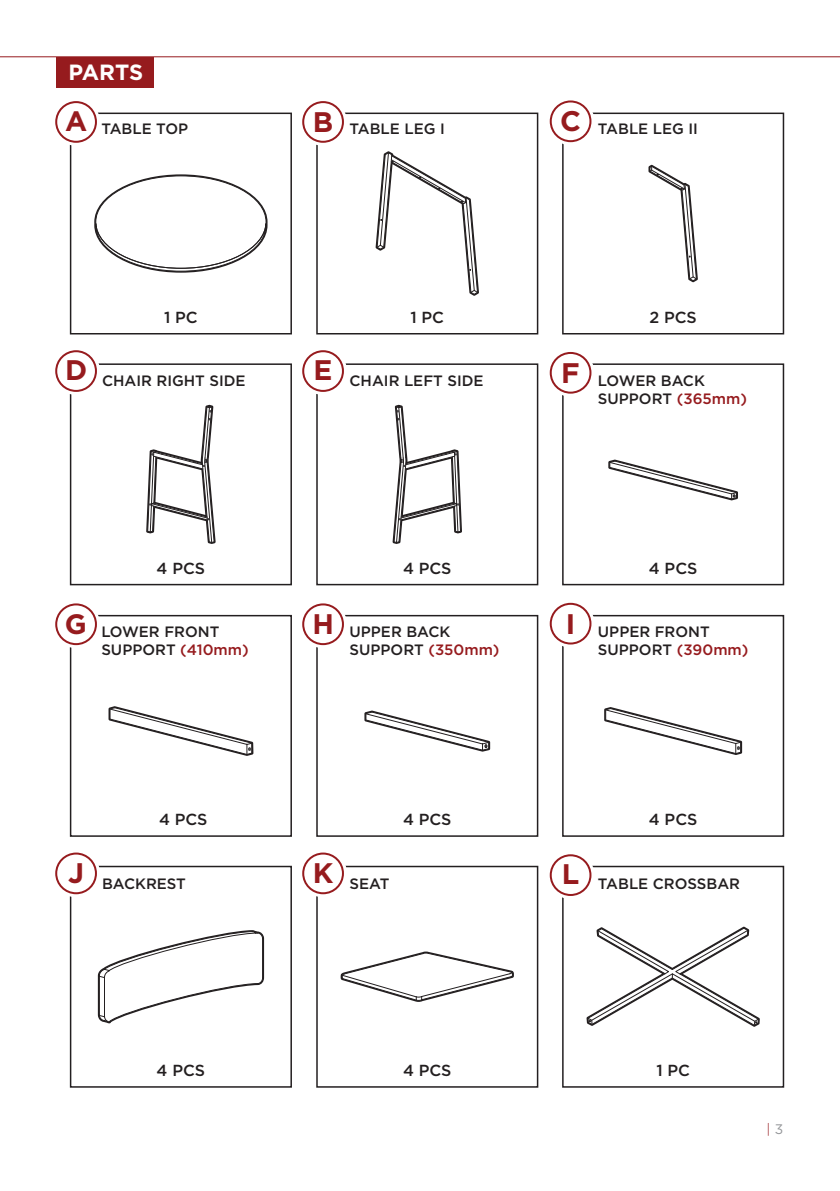
<style>
.page{position:relative;width:840px;height:1191px;background:#fff}
.page>*{position:absolute;margin:0;border:0;box-sizing:border-box;transform-origin:0 0}
.t1{font:700 28.2px "Gotham";color:#961b1e}
.t2{font:700 28px "Gotham";color:#961b1e}
.t3{font:700 22px "Gotham";letter-spacing:-.01em;color:#fff}
.t4{font:500 16px "Gotham";color:#231f20}
.t5{font:500 15px/18px "Gotham";color:#231f20}
.t6{font:300 13.8px "Gotham";color:#961b1e}
.s1{color:#961b1e}
.s2{font-weight:400;color:#939598}
</style>
<div class="page">
<div style="left:70px;top:363px;width:222px;height:222px;border:2px solid #231f20"></div>
<svg style="left:57px;top:350px;width:43px;height:45px"></svg>
<div style="left:55px;top:350px;width:42px;height:42px;border:2px solid #961b1e;border-radius:50%"></div>
<div style="left:57px;top:57px;width:97px;height:30px;background:#961b1e"></div>
<hr style="left:0;top:56px;width:839px;height:1px;background:#961b1e">
<div style="left:70px;top:113px;width:222px;height:221px;border:2px solid #231f20"></div>
<svg style="left:57px;top:101px;width:43px;height:45px"></svg>
<div style="left:55px;top:101px;width:42px;height:42px;border:2px solid #961b1e;border-radius:50%"></div>
<div style="left:316px;top:113px;width:222px;height:221px;border:2px solid #231f20"></div>
<svg style="left:304px;top:101px;width:43px;height:45px"></svg>
<div style="left:302px;top:101px;width:42px;height:42px;border:2px solid #961b1e;border-radius:50%"></div>
<div style="left:561px;top:363px;width:222px;height:222px;border:2px solid #231f20"></div>
<svg style="left:552px;top:352px;width:42px;height:45px"></svg>
<div style="left:549px;top:352px;width:42px;height:42px;border:2px solid #961b1e;border-radius:50%"></div>
<div style="left:316px;top:363px;width:222px;height:222px;border:2px solid #231f20"></div>
<svg style="left:304px;top:350px;width:43px;height:45px"></svg>
<div style="left:302px;top:350px;width:42px;height:42px;border:2px solid #961b1e;border-radius:50%"></div>
<div style="left:561px;top:113px;width:222px;height:221px;border:2px solid #231f20"></div>
<svg style="left:552px;top:102px;width:42px;height:43px"></svg>
<div style="left:549px;top:100px;width:42px;height:42px;border:2px solid #961b1e;border-radius:50%"></div>
<div style="left:70px;top:865px;width:222px;height:222px;border:2px solid #231f20"></div>
<svg style="left:55px;top:855px;width:45px;height:42px"></svg>
<div style="left:55px;top:852px;width:42px;height:42px;border:2px solid #961b1e;border-radius:50%"></div>
<div style="left:70px;top:615px;width:222px;height:222px;border:2px solid #231f20"></div>
<svg style="left:55px;top:606px;width:45px;height:42px"></svg>
<div style="left:55px;top:603px;width:42px;height:42px;border:2px solid #961b1e;border-radius:50%"></div>
<div style="left:316px;top:615px;width:222px;height:222px;border:2px solid #231f20"></div>
<svg style="left:302px;top:606px;width:45px;height:42px"></svg>
<div style="left:302px;top:603px;width:42px;height:42px;border:2px solid #961b1e;border-radius:50%"></div>
<div style="left:561px;top:865px;width:222px;height:222px;border:2px solid #231f20"></div>
<svg style="left:552px;top:854px;width:42px;height:45px"></svg>
<div style="left:549px;top:854px;width:42px;height:42px;border:2px solid #961b1e;border-radius:50%"></div>
<div style="left:316px;top:865px;width:222px;height:222px;border:2px solid #231f20"></div>
<svg style="left:302px;top:855px;width:45px;height:42px"></svg>
<div style="left:302px;top:852px;width:42px;height:42px;border:2px solid #961b1e;border-radius:50%"></div>
<div style="left:561px;top:615px;width:222px;height:222px;border:2px solid #231f20"></div>
<svg style="left:552px;top:602px;width:42px;height:45px"></svg>
<div style="left:549px;top:603px;width:42px;height:41px;border:2px solid #961b1e;border-radius:50%"></div>
<svg style="left:392px;top:405px;width:70px;height:139px"></svg>
<svg style="left:146px;top:405px;width:69px;height:139px"></svg>
<svg style="left:586px;top:926px;width:173px;height:100px"></svg>
<svg style="left:608px;top:459px;width:129px;height:41px"></svg>
<svg style="left:364px;top:710px;width:126px;height:41px"></svg>
<svg style="left:604px;top:707px;width:137px;height:48px"></svg>
<svg style="left:108px;top:706px;width:145px;height:50px"></svg>
<svg style="left:375px;top:151px;width:103px;height:145px"></svg>
<svg style="left:648px;top:165px;width:49px;height:117px"></svg>
<svg style="left:94px;top:174px;width:173px;height:99px"></svg>
<svg style="left:340px;top:951px;width:173px;height:51px"></svg>
<svg style="left:98px;top:930px;width:166px;height:93px"></svg>
<h3 class="t3" style="left:69px;top:58px;width:76px">PARTS</h3>
<p class="t5" style="left:65px;top:120px;width:125px"><sup>A</sup> TABLE TOP</p>
<p class="t5" style="left:313px;top:120px;width:133px"><sup>B</sup> TABLE LEG I</p>
<p class="t5" style="left:560px;top:120px;width:139px"><sup>C</sup> TABLE LEG II</p>
<p class="t4" style="left:164px;top:307px;width:35px">1 PC</p>
<p class="t4" style="left:410px;top:307px;width:35px">1 PC</p>
<p class="t4" style="left:649px;top:307px;width:49px">2 PCS</p>
<h1 class="t1" style="left:65px;top:352px;width:24px">D</h1>
<p class="t5" style="left:102px;top:372px;width:145px">CHAIR RIGHT SIDE</p>
<h1 class="t1" style="left:313px;top:352px;width:20px">E</h1>
<h1 class="t1" style="left:561px;top:354px;width:20px">F</h1>
<p class="t5" style="left:349px;top:372px;width:135px">CHAIR LEFT SIDE</p>
<p class="t5" style="left:597px;top:372px;width:150px">LOWER BACK<br>SUPPORT <span class="s1">(365mm)</span></p>
<p class="t4" style="left:156px;top:557px;width:50px">4 PCS</p>
<p class="t4" style="left:403px;top:557px;width:50px">4 PCS</p>
<p class="t4" style="left:648px;top:557px;width:50px">4 PCS</p>
<h2 class="t2" style="left:65px;top:606px;width:23px">G</h2>
<p class="t5" style="left:101px;top:622px;width:149px">LOWER FRONT<br>SUPPORT <span class="s1">(410mm)</span></p>
<h1 class="t1" style="left:312px;top:605px;width:23px">H</h1>
<p class="t5" style="left:349px;top:622px;width:151px">UPPER BACK<br>SUPPORT <span class="s1">(350mm)</span></p>
<h1 class="t1" style="left:565px;top:605px;width:11px">I</h1>
<p class="t5" style="left:597px;top:622px;width:152px">UPPER FRONT<br>SUPPORT <span class="s1">(390mm)</span></p>
<p class="t4" style="left:159px;top:809px;width:50px">4 PCS</p>
<p class="t4" style="left:403px;top:809px;width:50px">4 PCS</p>
<p class="t4" style="left:648px;top:809px;width:50px">4 PCS</p>
<h1 class="t1" style="left:68px;top:854px;width:17px">J</h1>
<p class="t5" style="left:102px;top:874px;width:85px">BACKREST</p>
<h1 class="t1" style="left:312px;top:854px;width:22px">K</h1>
<p class="t5" style="left:561px;top:874px;width:180px"><sup>L</sup> TABLE CROSSBAR</p>
<p class="t5" style="left:349px;top:874px;width:41px">SEAT</p>
<p class="t4" style="left:156px;top:1059px;width:50px">4 PCS</p>
<p class="t4" style="left:403px;top:1059px;width:50px">4 PCS</p>
<p class="t4" style="left:656px;top:1059px;width:35px">1 PC</p>
<p class="t6" style="left:766px;top:1120px;width:18px">| <span class="s2">3</span></p>
</div>
